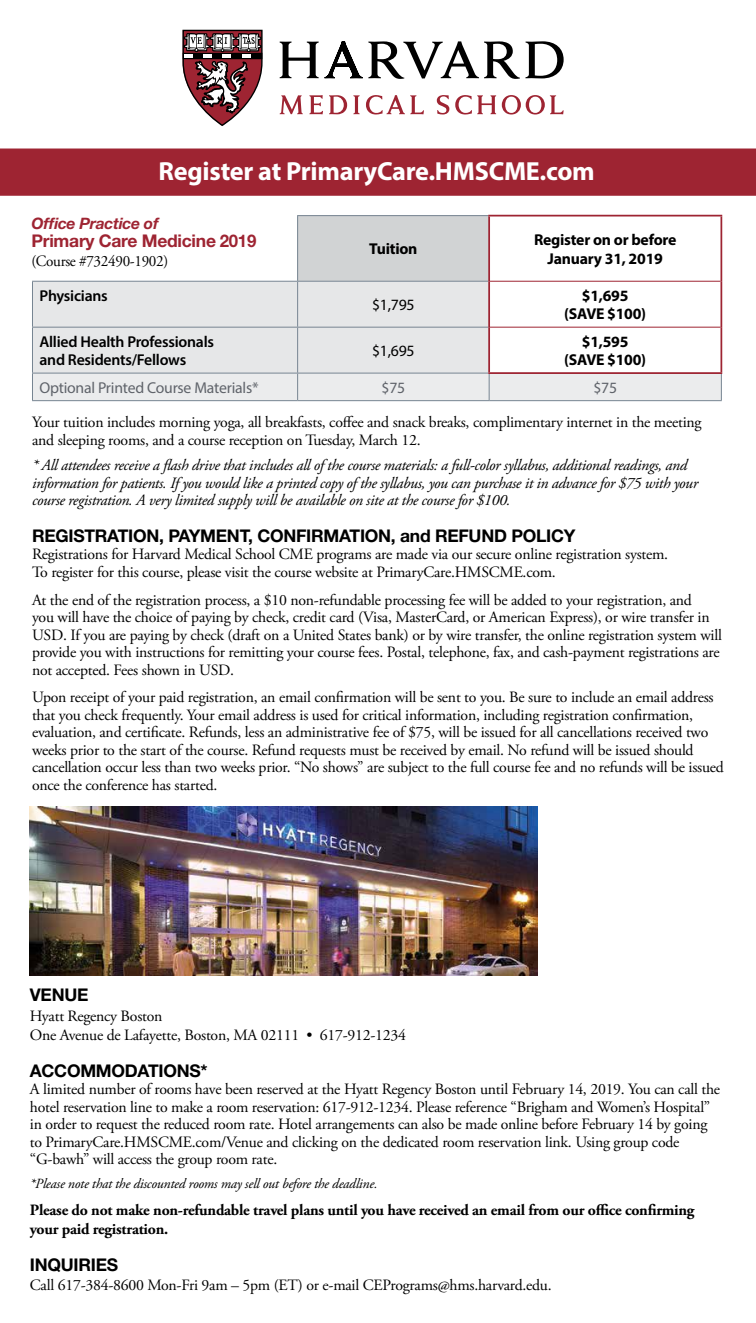
<style>
.page{position:relative;width:756px;height:1323px;background:#fff}
.page>*{position:absolute;margin:0;border:0;box-sizing:border-box;transform-origin:0 0}
.t1{font:700 26.25px "Myriad Pro";letter-spacing:-.01em;color:#fff}
.t2{font:700 17.5px "Helvetica Neue LT Std";letter-spacing:-.015em;color:#000}
.t3{font:700 17.5px "Helvetica Neue LT Std";letter-spacing:-.015em;color:#9e2432}
.t4{font:15.75px/17.5px "Adobe Garamond Pro";letter-spacing:-.015em;color:#000}
.t5{font:italic 15.75px/17.5px "Adobe Garamond Pro";letter-spacing:-.02em;color:#000}
.t6{font:700 15.75px/19.2px "Adobe Garamond Pro";letter-spacing:-.015em;color:#000}
.t7{font:700 15.75px/18.4px "Myriad Pro";letter-spacing:-.015em;color:#000;text-align:center}
.t8{font:600 15.75px/18.4px "Myriad Pro";letter-spacing:-.015em;color:#000}
.t9{font:15.75px "Myriad Pro";letter-spacing:-.015em;color:#5f636a}
.t10{font:15.75px "Adobe Garamond Pro";letter-spacing:-.015em;color:#000;scale:.96 1}
.t11{font:italic 700 15.75px "Helvetica Neue LT Std";letter-spacing:-.015em;color:#9e2432}
.t12{font:15.75px "Myriad Pro";letter-spacing:-.015em;color:#000}
.t13{font:italic 14px "Adobe Garamond Pro";letter-spacing:-.015em;color:#000}
</style>
<div class="page">
<hr style="left:297px;top:215px;width:191px;height:1px;background:#778592">
<svg style="left:32px;top:216px;width:690px;height:185px"></svg>
<hr style="left:489px;top:400px;width:233px;height:1px;background:#778592">
<hr style="left:488px;top:215px;width:234px;height:2px;background:#9e2432">
<hr style="left:488px;top:217px;width:2px;height:64px;background:#9e2432">
<hr style="left:721px;top:217px;width:1px;height:64px;background:#9e2432">
<hr style="left:488px;top:281px;width:2px;height:46px;background:#9e2432">
<hr style="left:721px;top:281px;width:1px;height:46px;background:#9e2432">
<hr style="left:488px;top:327px;width:2px;height:45px;background:#9e2432">
<hr style="left:721px;top:327px;width:1px;height:45px;background:#9e2432">
<hr style="left:488px;top:372px;width:234px;height:2px;background:#9e2432">
<hr style="left:490px;top:281px;width:231px;height:1px;background:#9e2432">
<hr style="left:490px;top:327px;width:231px;height:1px;background:#9e2432">
<svg style="left:280px;top:41px;width:284px;height:38px"></svg>
<svg style="left:280px;top:95px;width:284px;height:20px"></svg>
<svg style="left:182px;top:30px;width:81px;height:96px"></svg>
<div style="left:0;top:149px;width:756px;height:47px;background:#9e2432"></div>
<img style="left:30px;top:807px;width:507px;height:169px">
<h1 class="t1" style="left:159px;top:154px;width:438px">Register at PrimaryCare.HMSCME.com</h1>
<p class="t11" style="left:31px;top:214px;width:129px">Office Practice of</p>
<p class="t3" style="left:31px;top:230px;width:226px">Primary Care Medicine 2019</p>
<p class="t10" style="left:31px;top:252px;width:144px">(Course #732490-1902)</p>
<p class="t8" style="left:39px;top:286px;width:70px">Physicians</p>
<p class="t7" style="left:369px;top:239px;width:50px">Tuition</p>
<p class="t7" style="left:534px;top:230px;width:144px">Register on or before<br>January 31, 2019</p>
<p class="t12" style="left:372px;top:295px;width:44px">$1,795</p>
<p class="t7" style="left:564px;top:286px;width:84px">$1,695 (SAVE $100)</p>
<p class="t8" style="left:39px;top:332px;width:176px">Allied Health Professionals and Residents/Fellows</p>
<p class="t12" style="left:372px;top:341px;width:44px">$1,695</p>
<p class="t7" style="left:564px;top:332px;width:84px">$1,595 (SAVE $100)</p>
<p class="t9" style="left:39px;top:378px;width:221px">Optional Printed Course Materials*</p>
<p class="t9" style="left:381px;top:378px;width:25px">$75</p>
<p class="t9" style="left:593px;top:378px;width:25px">$75</p>
<p class="t4" style="left:32px;top:414px;width:671px">Your tuition includes morning yoga, all breakfasts, coffee and snack breaks, complimentary internet in the meeting and sleeping rooms, and a course reception on Tuesday, March 12.</p>
<p class="t5" style="left:32px;top:457px;width:668px">* All attendees receive a flash drive that includes all of the course materials: a full-color syllabus, additional readings, and information for patients. If you would like a printed copy of the syllabus, you can purchase it in advance for $75 with your course registration. A very limited supply will be available on site at the course for $100.</p>
<p class="t2" style="left:32px;top:525px;width:545px">REGISTRATION, PAYMENT, CONFIRMATION, and REFUND POLICY</p>
<p class="t4" style="left:32px;top:546px;width:638px">Registrations for Harvard Medical School CME programs are made via our secure online registration system.<br>To register for this course, please visit the course website at PrimaryCare.HMSCME.com.</p>
<p class="t4" style="left:32px;top:591px;width:691px">At the end of the registration process, a $10 non-refundable processing fee will be added to your registration, and<br>you will have the choice of paying by check, credit card (Visa, MasterCard, or American Express), or wire transfer in USD. If you are paying by check (draft on a United States bank) or by wire transfer, the online registration system will provide you with instructions for remitting your course fees. Postal, telephone, fax, and cash-payment registrations are not accepted. Fees shown in USD.</p>
<p class="t4" style="left:32px;top:689px;width:693px">Upon receipt of your paid registration, an email confirmation will be sent to you. Be sure to include an email address that you check frequently. Your email address is used for critical information, including registration confirmation, evaluation, and certificate. Refunds, less an administrative fee of $75, will be issued for all cancellations received two weeks prior to the start of the course. Refund requests must be received by email. No refund will be issued should cancellation occur less than two weeks prior. “No shows” are subject to the full course fee and no refunds will be issued once the conference has started.</p>
<p class="t2" style="left:30px;top:984px;width:60px">VENUE</p>
<p class="t4" style="left:30px;top:1006px;width:378px;line-height:19.2px">Hyatt Regency Boston<br>One Avenue de Lafayette, Boston, MA 02111 • 617-912-1234</p>
<p class="t2" style="left:30px;top:1059px;width:179px">ACCOMMODATIONS*</p>
<p class="t4" style="left:30px;top:1081px;width:692px">A limited number of rooms have been reserved at the Hyatt Regency Boston until February 14, 2019. You can call the hotel reservation line to make a room reservation: 617-912-1234. Please reference “Brigham and Women’s Hospital” in order to request the reduced room rate. Hotel arrangements can also be made online before February 14 by going to PrimaryCare.HMSCME.com/Venue and clicking on the dedicated room reservation link. Using group code “G-bawh” will access the group room rate.</p>
<p class="t13" style="left:30px;top:1175px;width:349px">*Please note that the discounted rooms may sell out before the deadline.</p>
<p class="t6" style="left:30px;top:1200px;width:666px">Please do not make non-refundable travel plans until you have received an email from our office confirming your paid registration.</p>
<p class="t2" style="left:30px;top:1254px;width:90px">INQUIRIES</p>
<p class="t4" style="left:30px;top:1277px;width:523px">Call 617-384-8600 Mon-Fri 9am – 5pm (ET) or e-mail CEPrograms@hms.harvard.edu.</p>
</div>
